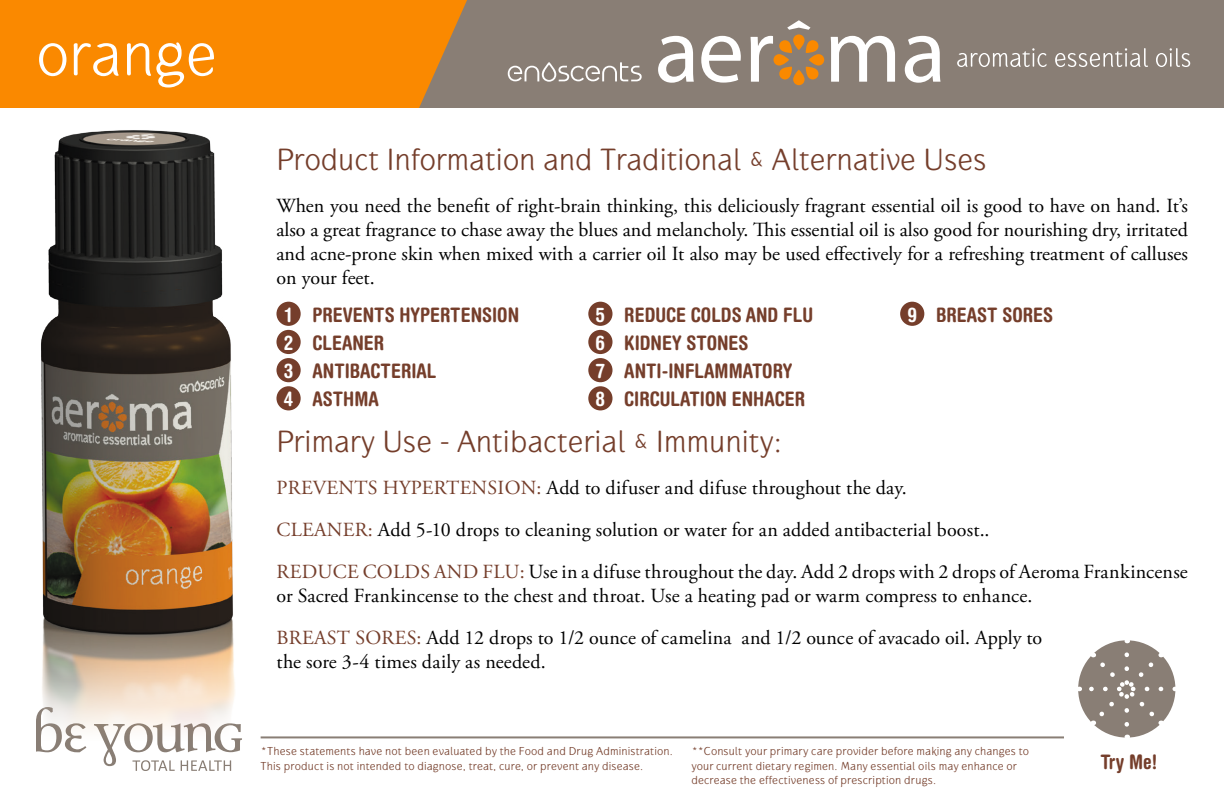
<style>
.page{position:relative;width:1224px;height:792px;background:#fff}
.page>*{position:absolute;margin:0;border:0;box-sizing:border-box;transform-origin:0 0}
.t1{font:64px "Gauntlet Classic";color:#fff}
.t2{font:32px "Gauntlet Classic";color:#753e2b}
.t3{font:20px/42px "Adobe Garamond Pro";letter-spacing:.005em;color:#000}
.t4{font:700 condensed 20px/28.2px "Helvetica Rounded";color:#753e2b}
.t5{font:12px/14.4px "Gauntlet Classic";letter-spacing:.015em;color:#753e2b}
.s1{color:#fff}
.s2{color:#753e2b}
</style>
<div class="page">
<div style="left:0;top:0;width:1224px;height:108px;background:#897e75"></div>
<svg style="left:36px;top:710px;width:50px;height:42px"></svg>
<svg style="left:103px;top:724px;width:139px;height:47px"></svg>
<hr style="left:261px;top:736px;width:927px;height:2px;background:#897e75">
<div style="left:0;top:0;width:467px;height:108px;background:#fa8900"></div>
<img style="left:40px;top:130px;width:196px;height:611px">
<div style="left:276px;top:302px;width:25px;height:24px;background:#753e2b;border-radius:50%"></div>
<div style="left:276px;top:330px;width:25px;height:24px;background:#753e2b;border-radius:50%"></div>
<div style="left:276px;top:358px;width:25px;height:24px;background:#753e2b;border-radius:50%"></div>
<div style="left:276px;top:386px;width:25px;height:24px;background:#753e2b;border-radius:50%"></div>
<div style="left:588px;top:302px;width:25px;height:24px;background:#753e2b;border-radius:50%"></div>
<div style="left:588px;top:330px;width:25px;height:24px;background:#753e2b;border-radius:50%"></div>
<div style="left:588px;top:358px;width:25px;height:24px;background:#753e2b;border-radius:50%"></div>
<div style="left:588px;top:386px;width:25px;height:24px;background:#753e2b;border-radius:50%"></div>
<div style="left:900px;top:302px;width:24px;height:24px;background:#753e2b;border-radius:50%"></div>
<svg style="left:508px;top:62px;width:134px;height:20px"></svg>
<svg style="left:957px;top:48px;width:89px;height:19px"></svg>
<svg style="left:1055px;top:48px;width:93px;height:19px"></svg>
<svg style="left:1156px;top:48px;width:34px;height:19px"></svg>
<svg style="left:658px;top:36px;width:36px;height:47px"></svg>
<svg style="left:701px;top:36px;width:40px;height:47px"></svg>
<svg style="left:831px;top:36px;width:64px;height:46px"></svg>
<svg style="left:905px;top:36px;width:36px;height:47px"></svg>
<svg style="left:787px;top:20px;width:24px;height:10px"></svg>
<svg style="left:793px;top:34px;width:12px;height:15px"></svg>
<div style="left:793px;top:71px;width:12px;height:14px;background:#fa8900;border-radius:5px"></div>
<svg style="left:806px;top:40px;width:18px;height:39px"></svg>
<svg style="left:751px;top:36px;width:41px;height:46px"></svg>
<div style="left:1064px;top:733px;width:137px;height:14px;background:#fff"></div>
<div style="left:1078px;top:640px;width:97px;height:98px;background:#897e75;border-radius:50%"></div>
<svg style="left:1086px;top:653px;width:76px;height:85px"></svg>
<h1 class="t1" style="left:36px;top:17px;width:183px">orange</h1>
<h2 class="t2" style="left:276px;top:140px;width:712px">Product Information and Traditional &amp; Alternative Uses</h2>
<p class="t3" style="left:276px;top:194px;width:913px;line-height:24px;text-align:justify">When you need the benefit of right-brain thinking, this deliciously fragrant essential oil is good to have on hand. It’s also a great fragrance to chase away the blues and melancholy. This essential oil is also good for nourishing dry, irritated and acne-prone skin when mixed with a carrier oil It also may be used effectively for a refreshing treatment of calluses on your feet.</p>
<p class="t4" style="left:284px;top:300px;width:237px"><span class="s1">1</span> PREVENTS HYPERTENSION<br><span class="s1">2</span> CLEANER<br><span class="s1">3</span> ANTIBACTERIAL<br><span class="s1">4</span> ASTHMA</p>
<p class="t4" style="left:596px;top:300px;width:219px"><span class="s1">5</span> REDUCE COLDS AND FLU<br><span class="s1">6</span> KIDNEY STONES<br><span class="s1">7</span> ANTI-INFLAMMATORY<br><span class="s1">8</span> CIRCULATION ENHACER</p>
<p class="t4" style="left:907px;top:300px;width:147px"><span class="s1">9</span> BREAST SORES</p>
<h2 class="t2" style="left:276px;top:423px;width:507px">Primary Use - Antibacterial &amp; Immunity:</h2>
<p class="t3" style="left:277px;top:468px;width:913px"><span class="s2">PREVENTS HYPERTENSION:</span> Add to difuser and difuse throughout the day.<br><span class="s2">CLEANER:</span> Add 5-10 drops to cleaning solution or water for an added antibacterial boost..<br><span class="s2">REDUCE COLDS AND FLU:</span> Use in a difuse throughout the day. Add 2 drops with 2 drops of Aeroma Frankincense</p>
<p class="t3" style="left:276px;top:576px;width:767px">or Sacred Frankincense to the chest and throat. Use a heating pad or warm compress to enhance.<br><span class="s2">BREAST SORES:</span> Add 12 drops to 1/2 ounce of camelina and 1/2 ounce of avacado oil. Apply to</p>
<p class="t3" style="left:276px;top:642px;width:271px">the sore 3-4 times daily as needed.</p>
<p class="t5" style="left:261px;top:744px;width:414px">*These statements have not been evaluated by the Food and Drug Administration.<br>This product is not intended to diagnose, treat, cure, or prevent any disease.</p>
<p class="t5" style="left:691px;top:744px;width:339px">**Consult your primary care provider before making any changes to your current dietary regimen. Many essential oils may enhance or decrease the effectiveness of prescription drugs.</p>
<p class="t4" style="left:1100px;top:747px;width:58px">Try Me!</p>
</div>
